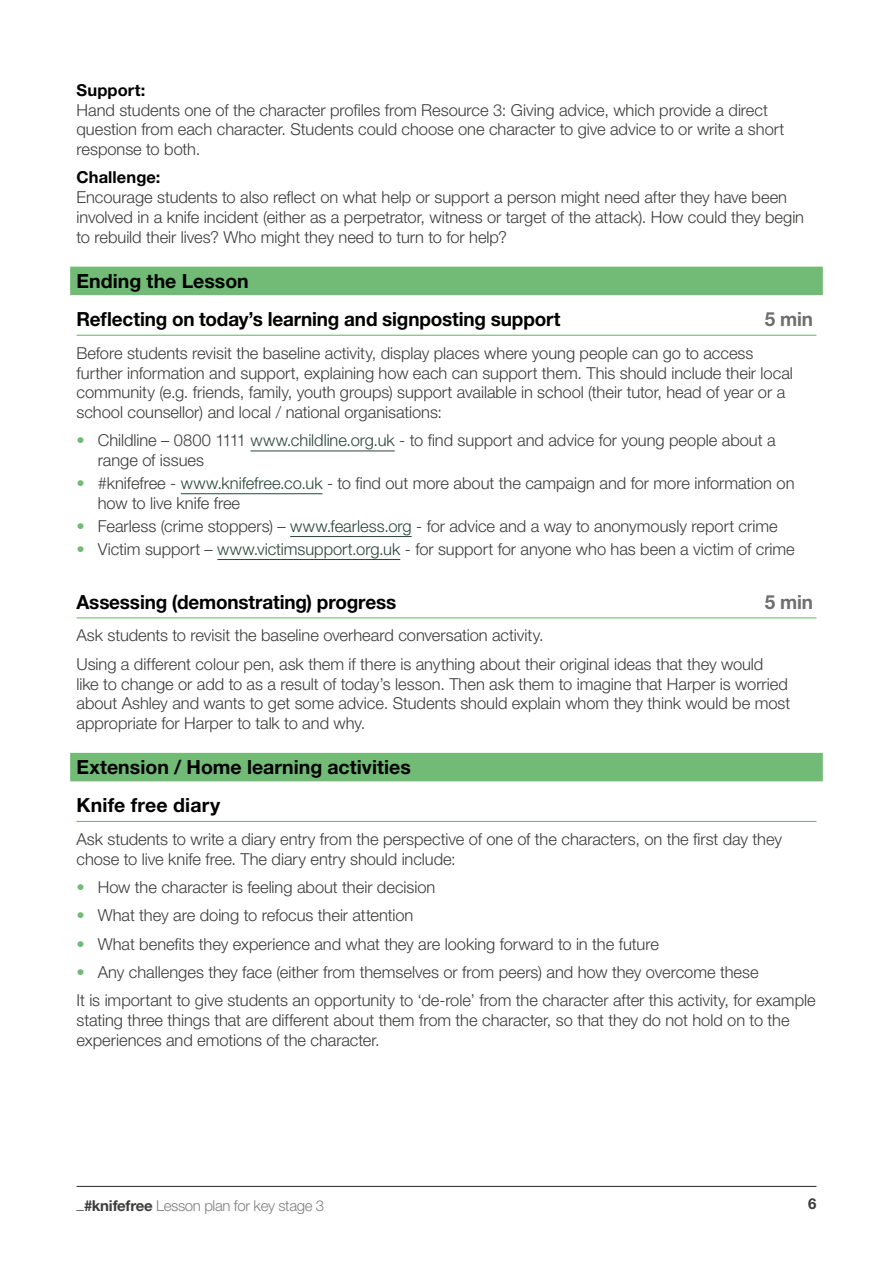
<style>
.page{position:relative;width:893px;height:1263px;background:#fff}
.page>*{position:absolute;margin:0;border:0;box-sizing:border-box;transform-origin:0 0}
.Heading_1{font:700 19.5px "Helvetica Neue LT Pro";letter-spacing:-.01em;color:#000}
.heading_in_box_2__wi{font:700 19.5px "Helvetica Neue LT Pro";color:#000}
.Heading_1-2{font:700 19.5px "Helvetica Neue LT Pro";letter-spacing:.01em;color:#000}
.Heading_1-3{font:700 19.5px "Helvetica Neue LT Pro";letter-spacing:-.01em;color:#706f6f}
.body_copy{font:300 16.5px/19.8px "Helvetica Neue LT Pro";letter-spacing:-.005em;color:#3c3c3b}
.body_copy_before_hea{font:300 16.5px/19.8px "Helvetica Neue LT Pro";letter-spacing:-.005em;color:#3c3c3b}
.Heading_2{font:700 16.5px "Helvetica Neue LT Pro";letter-spacing:.005em;color:#000}
.t1{font:300 15px "Helvetica Neue LT Pro";letter-spacing:-.025em;color:#818080}
.t2{font:700 15px "Helvetica Neue LT Pro";color:#3c3c3b}
.s1{color:#71bb76}
.s2{color:#2c463a}
.s3{font-weight:700;color:#3c3c3b}
</style>
<div class="page">
<hr style="left:77px;top:1186px;width:739px;height:1px;background:#3c3c3b">
<div style="left:70px;top:267px;width:753px;height:28px;background:#71bb76"></div>
<hr style="left:77px;top:335px;width:739px;height:1px;background:#71bb76">
<hr style="left:250px;top:451px;width:145px;height:1px;background:#2c463a">
<hr style="left:181px;top:493px;width:142px;height:1px;background:#2c463a">
<hr style="left:290px;top:536px;width:122px;height:1px;background:#2c463a">
<hr style="left:217px;top:559px;width:183px;height:1px;background:#2c463a">
<hr style="left:77px;top:617px;width:739px;height:1px;background:#71bb76">
<div style="left:70px;top:753px;width:753px;height:28px;background:#71bb76"></div>
<hr style="left:77px;top:821px;width:739px;height:1px;background:#71bb76">
<p class="Heading_2" style="left:77px;top:80px;width:70px">Support:</p>
<p class="body_copy" style="left:77px;top:99px;width:709px">Hand students one of the character profiles from Resource 3: Giving advice, which provide a direct question from each character. Students could choose one character to give advice to or write a short response to both.</p>
<p class="Heading_2" style="left:77px;top:167px;width:85px">Challenge:</p>
<p class="body_copy_before_hea" style="left:77px;top:187px;width:729px">Encourage students to also reflect on what help or support a person might need after they have been involved in a knife incident (either as a perpetrator, witness or target of the attack). How could they begin to rebuild their lives? Who might they need to turn to for help?</p>
<p class="heading_in_box_2__wi" style="left:77px;top:269px;width:174px">Ending the Lesson</p>
<p class="Heading_1" style="left:77px;top:307px;width:485px">Reflecting on today’s learning and signposting support</p>
<p class="Heading_1-3" style="left:765px;top:307px;width:50px">5 min</p>
<p class="body_copy" style="left:77px;top:343px;width:718px">Before students revisit the baseline activity, display places where young people can go to access further information and support, explaining how each can support them. This should include their local community (e.g. friends, family, youth groups) support available in school (their tutor, head of year or a school counsellor) and local / national organisations:</p>
<p class="body_copy" style="left:98px;top:430px;width:679px;text-indent:-21px"><span class="s1">•</span> Childline – 0800 1111 <span class="s2">www.childline.org.uk</span> - to find support and advice for young people about a range of issues</p>
<p class="body_copy" style="left:98px;top:473px;width:698px;text-indent:-21px"><span class="s1">•</span> #knifefree - <span class="s2">www.knifefree.co.uk</span> - to find out more about the campaign and for more information on how to live knife free</p>
<p class="body_copy" style="left:77px;top:516px;width:703px"><span class="s1">•</span> Fearless (crime stoppers) – <span class="s2">www.fearless.org</span> - for advice and a way to anonymously report crime</p>
<p class="body_copy" style="left:77px;top:539px;width:720px"><span class="s1">•</span> Victim support – <span class="s2">www.victimsupport.org.uk</span> - for support for anyone who has been a victim of crime</p>
<p class="Heading_1" style="left:77px;top:590px;width:321px">Assessing (demonstrating) progress</p>
<p class="Heading_1-3" style="left:765px;top:590px;width:50px">5 min</p>
<p class="body_copy" style="left:77px;top:625px;width:469px">Ask students to revisit the baseline overheard conversation activity.</p>
<p class="body_copy" style="left:77px;top:654px;width:715px">Using a different colour pen, ask them if there is anything about their original ideas that they would<br>like to change or add to as a result of today’s lesson. Then ask them to imagine that Harper is worried about Ashley and wants to get some advice. Students should explain whom they think would be most appropriate for Harper to talk to and why.</p>
<p class="heading_in_box_2__wi" style="left:77px;top:755px;width:336px">Extension / Home learning activities</p>
<p class="Heading_1-2" style="left:77px;top:793px;width:145px">Knife free diary</p>
<p class="body_copy" style="left:77px;top:829px;width:707px">Ask students to write a diary entry from the perspective of one of the characters, on the first day they chose to live knife free. The diary entry should include:</p>
<p class="body_copy" style="left:77px;top:877px;width:360px"><span class="s1">•</span> How the character is feeling about their decision</p>
<p class="body_copy" style="left:77px;top:905px;width:338px"><span class="s1">•</span> What they are doing to refocus their attention</p>
<p class="body_copy" style="left:77px;top:933px;width:584px"><span class="s1">•</span> What benefits they experience and what they are looking forward to in the future</p>
<p class="body_copy" style="left:77px;top:962px;width:684px"><span class="s1">•</span> Any challenges they face (either from themselves or from peers) and how they overcome these</p>
<p class="body_copy" style="left:77px;top:990px;width:741px">It is important to give students an opportunity to ‘de-role’ from the character after this activity, for example stating three things that are different about them from the character, so that they do not hold on to the experiences and emotions of the character.</p>
<p class="t1" style="left:77px;top:1196px;width:249px"><span class="s3">_#knifefree</span> Lesson plan for key stage 3</p>
<p class="t2" style="left:808px;top:1194px;width:10px">6</p>
</div>
